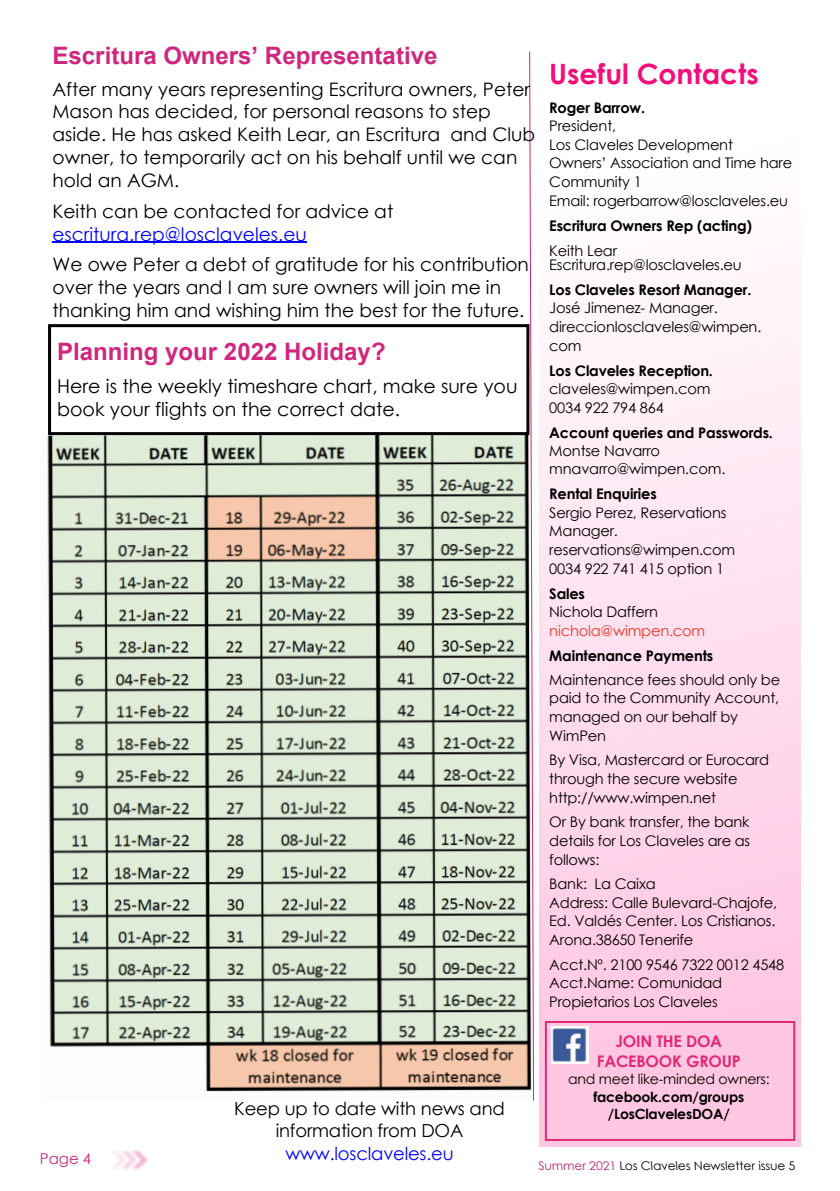
<style>
.page{position:relative;width:840px;height:1191px;background:#fff}
.page>*{position:absolute;margin:0;border:0;box-sizing:border-box;transform-origin:0 0}
.t1{font:700 28px "Century Gothic";color:#f40e7a}
.t2{font:700 24px "Arial";color:#d0267e}
.t3{font:19px/23.4px "Century Gothic";color:#000}
.t4{font:18.6px/22.8px "Century Gothic";color:#000}
.t5{font:18.6px "Century Gothic";color:#00f}
.t6{font:18px/22px "Century Gothic";letter-spacing:-.01em;color:#000;text-align:center}
.t7{font:18px "Century Gothic";letter-spacing:-.01em;color:#00f}
.t8{font:700 16px/19.6px "Century Gothic";letter-spacing:-.015em;color:#e32777;text-align:center}
.t9{font:15px "Century Gothic";color:#d0267e}
.t10{font:14.6px/18.6px "Century Gothic";letter-spacing:-.015em;color:#000}
.t11{font:700 14.6px "Century Gothic";letter-spacing:-.015em;color:#000}
.t12{font:14.6px "Century Gothic";letter-spacing:-.015em;color:#e63726}
.t13{font:700 14px/17.2px "Century Gothic";letter-spacing:-.015em;color:#000;text-align:center}
.t14{font:14px "Century Gothic";letter-spacing:-.015em;color:#000}
.t15{font:12px "Century Gothic";color:#000}
.s1{color:#ba2271}
</style>
<div class="page">
<img style="left:112px;top:1150px;width:34px;height:20px">
<img style="left:47px;top:435px;width:488px;height:666px">
<svg style="left:528px;top:51px;width:6px;height:1050px"></svg>
<div style="left:539px;top:48px;width:260px;height:1098px;background:linear-gradient(to bottom,#fff,#ffc1df)"></div>
<div style="left:544px;top:1021px;width:250px;height:119px;border:2px solid #e32777"></div>
<img style="left:551px;top:1026px;width:36px;height:37px">
<hr style="left:52px;top:242px;width:254px;height:1px;background:#00f">
<div style="left:48px;top:324px;width:481px;height:111px;border:3px solid #000"></div>
<h2 class="t2" style="left:52px;top:46px;width:386px">Escritura Owners’ Representative</h2>
<p class="t4" style="left:52px;top:79px;width:484px">After many years representing Escritura owners, Peter Mason has decided, for personal reasons to step aside. He has asked Keith Lear, an Escritura and Club owner, to temporarily act on his behalf until we can hold an AGM.</p>
<p class="t4" style="left:52px;top:201px;width:342px">Keith can be contacted for advice at</p>
<p class="t5" style="left:52px;top:226px;width:255px">escritura.rep@losclaveles.eu</p>
<p class="t4" style="left:52px;top:255px;width:477px">We owe Peter a debt of gratitude for his contribution over the years and I am sure owners will join me in thanking him and wishing him the best for the future.</p>
<h1 class="t1" style="left:549px;top:63px;width:211px">Useful Contacts</h1>
<p class="t11" style="left:549px;top:102px;width:97px">Roger Barrow.</p>
<p class="t10" style="left:549px;top:118px;width:244px">President,<br>Los Claveles Development<br>Owners’ Association and Time hare<br>Community 1<br>Email: rogerbarrow@losclaveles.eu</p>
<p class="t11" style="left:549px;top:220px;width:204px">Escritura Owners Rep (acting)</p>
<p class="t10" style="left:549px;top:244px;width:194px;line-height:14.6px">Keith Lear<br>Escritura.rep@losclaveles.eu</p>
<p class="t11" style="left:549px;top:284px;width:203px">Los Claveles Resort Manager.</p>
<p class="t10" style="left:549px;top:300px;width:213px">José Jimenez- Manager. direccionlosclaveles@wimpen. com</p>
<p class="t11" style="left:549px;top:365px;width:165px">Los Claveles Reception.</p>
<p class="t10" style="left:549px;top:381px;width:163px">claveles@wimpen.com<br>0034 922 794 864</p>
<p class="t11" style="left:549px;top:426px;width:225px">Account queries and Passwords.</p>
<p class="t10" style="left:549px;top:442px;width:177px">Montse Navarro mnavarro@wimpen.com.</p>
<p class="t11" style="left:549px;top:488px;width:109px">Rental Enquiries</p>
<p class="t10" style="left:549px;top:504px;width:187px">Sergio Perez, Reservations<br>Manager. reservations@wimpen.com<br>0034 922 741 415 option 1</p>
<p class="t11" style="left:549px;top:587px;width:37px">Sales</p>
<p class="t10" style="left:549px;top:603px;width:110px">Nichola Daffern</p>
<p class="t12" style="left:549px;top:624px;width:157px">nichola@wimpen.com</p>
<p class="t11" style="left:549px;top:649px;width:165px">Maintenance Payments</p>
<p class="t10" style="left:549px;top:671px;width:232px">Maintenance fees should only be paid to the Community Account, managed on our behalf by<br>WimPen</p>
<p class="t10" style="left:549px;top:752px;width:221px">By Visa, Mastercard or Eurocard through the secure website http://www.wimpen.net</p>
<p class="t10" style="left:549px;top:814px;width:202px;text-align:justify">Or By bank transfer, the bank details for Los Claveles are as follows:</p>
<p class="t10" style="left:549px;top:876px;width:229px">Bank: La Caixa<br>Address: Calle Bulevard-Chajofe,<br>Ed. Valdés Center. Los Cristianos.<br>Arona.38650 Tenerife</p>
<p class="t10" style="left:549px;top:956px;width:236px">Acct.Nº. 2100 9546 7322 0012 4548<br>Acct.Name: Comunidad<br>Propietarios Los Claveles</p>
<p class="t8" style="left:596px;top:1033px;width:145px">JOIN THE DOA<br>FACEBOOK GROUP</p>
<p class="t14" style="left:567px;top:1073px;width:203px">and meet like-minded owners:</p>
<p class="t13" style="left:593px;top:1089px;width:152px">facebook.com/groups /LosClavelesDOA/</p>
<h2 class="t2" style="left:57px;top:343px;width:330px">Planning your 2022 Holiday?</h2>
<h3 class="t3" style="left:57px;top:376px;width:461px">Here is the weekly timeshare chart, make sure you book your flights on the correct date.</h3>
<p class="t6" style="left:234px;top:1099px;width:272px">Keep up to date with news and information from DOA</p>
<p class="t7" style="left:285px;top:1146px;width:170px">www.losclaveles.eu</p>
<p class="t9" style="left:40px;top:1152px;width:53px">Page 4</p>
<p class="t15" style="left:538px;top:1160px;width:259px"><span class="s1">Summer 2021</span> Los Claveles Newsletter issue 5</p>
</div>
